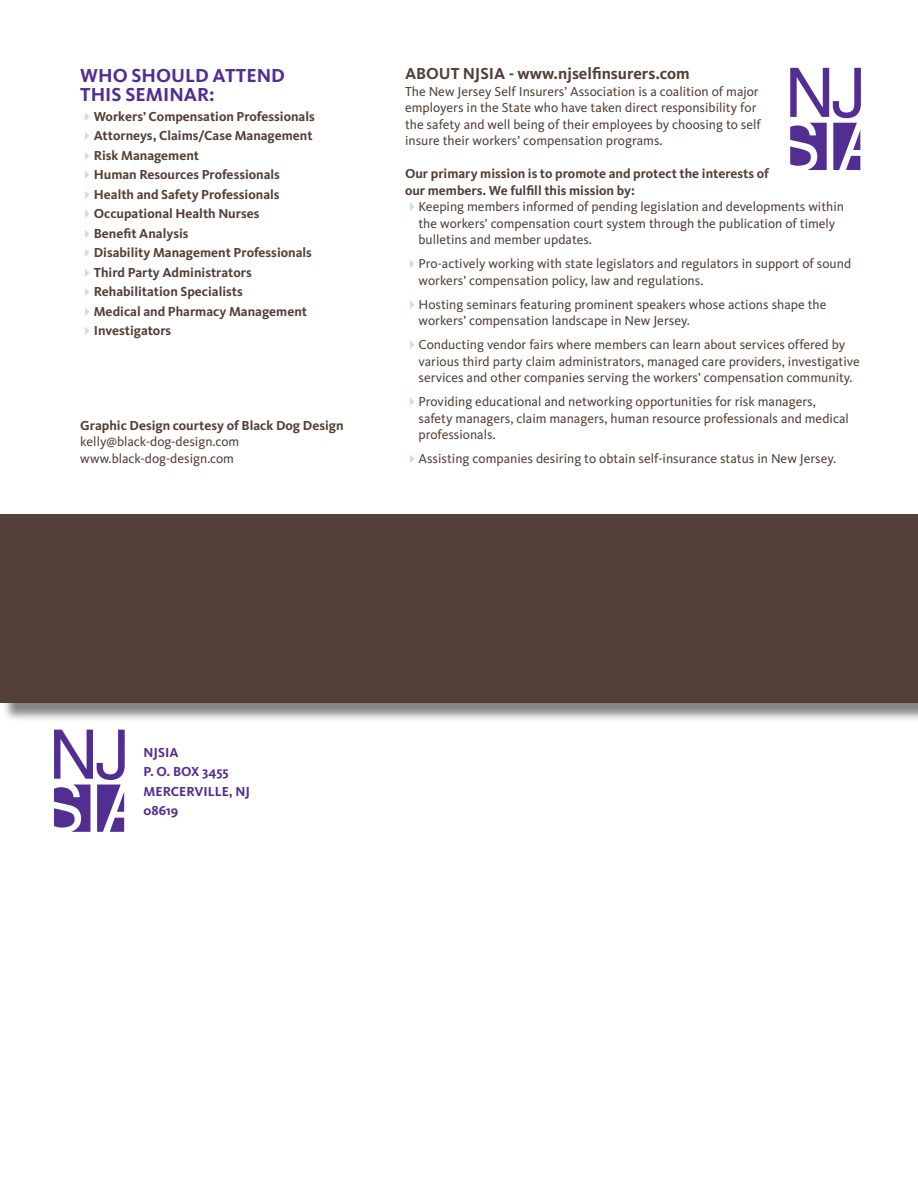
<style>
.page{position:relative;width:918px;height:1188px;background:#fff}
.page>*{position:absolute;margin:0;border:0;box-sizing:border-box;transform-origin:0 0}
.t1{font:700 19.5px/19.5px "Kievit";color:#522e92}
.t2{font:700 16.5px "Kievit";color:#544039}
.t3{font:13.5px/16.5px "Kievit";color:#544039}
.t4{font:700 13.5px/16.5px "Kievit";color:#544039}
.t5{font:700 13.5px/19.5px "Kievit";color:#522e92}
.s1{color:#c0deef}
</style>
<div class="page">
<div style="left:2px;top:516px;width:916px;height:206px;background:#231f20;opacity:.55"></div>
<div style="left:0;top:514px;width:918px;height:189px;background:#544039"></div>
<svg style="left:790px;top:68px;width:71px;height:102px"></svg>
<svg style="left:54px;top:730px;width:71px;height:102px"></svg>
<h1 class="t1" style="left:80px;top:65px;width:206px">WHO SHOULD ATTEND<br>THIS SEMINAR:</h1>
<p class="t4" style="left:80px;top:108px;width:236px"><span class="s1">✔</span>Workers’ Compensation Professionals</p>
<p class="t4" style="left:80px;top:127px;width:234px"><span class="s1">✔</span>Attorneys, Claims/Case Management</p>
<p class="t4" style="left:80px;top:147px;width:120px"><span class="s1">✔</span>Risk Management</p>
<p class="t4" style="left:80px;top:166px;width:201px"><span class="s1">✔</span>Human Resources Professionals</p>
<p class="t4" style="left:80px;top:186px;width:201px"><span class="s1">✔</span>Health and Safety Professionals</p>
<p class="t4" style="left:80px;top:205px;width:181px"><span class="s1">✔</span>Occupational Health Nurses</p>
<p class="t4" style="left:80px;top:225px;width:110px"><span class="s1">✔</span>Benefit Analysis</p>
<p class="t4" style="left:80px;top:244px;width:233px"><span class="s1">✔</span>Disability Management Professionals</p>
<p class="t4" style="left:80px;top:264px;width:173px"><span class="s1">✔</span>Third Party Administrators</p>
<p class="t4" style="left:80px;top:283px;width:164px"><span class="s1">✔</span>Rehabilitation Specialists</p>
<p class="t4" style="left:80px;top:303px;width:228px"><span class="s1">✔</span>Medical and Pharmacy Management</p>
<p class="t4" style="left:80px;top:322px;width:93px"><span class="s1">✔</span>Investigators</p>
<p class="t4" style="left:80px;top:417px;width:265px">Graphic Design courtesy of Black Dog Design</p>
<p class="t3" style="left:80px;top:433px;width:161px">kelly@black-dog-design.com www.black-dog-design.com</p>
<p class="t2" style="left:405px;top:64px;width:286px">ABOUT NJSIA - www.njselfinsurers.com</p>
<p class="t3" style="left:405px;top:83px;width:357px">The New Jersey Self Insurers’ Association is a coalition of major employers in the State who have taken direct responsibility for the safety and well being of their employees by choosing to self insure their workers’ compensation programs.</p>
<p class="t4" style="left:405px;top:165px;width:365px">Our primary mission is to promote and protect the interests of our members. We fulfill this mission by:</p>
<p class="t3" style="left:419px;top:198px;width:427px;text-indent:-14px"><span class="s1">✔</span>Keeping members informed of pending legislation and developments within the workers’ compensation court system through the publication of timely bulletins and member updates.</p>
<p class="t3" style="left:419px;top:255px;width:434px;text-indent:-14px"><span class="s1">✔</span>Pro-actively working with state legislators and regulators in support of sound workers’ compensation policy, law and regulations.</p>
<p class="t3" style="left:419px;top:296px;width:409px;text-indent:-14px"><span class="s1">✔</span>Hosting seminars featuring prominent speakers whose actions shape the workers’ compensation landscape in New Jersey.</p>
<p class="t3" style="left:419px;top:336px;width:443px;text-indent:-14px"><span class="s1">✔</span>Conducting vendor fairs where members can learn about services offered by various third party claim administrators, managed care providers, investigative services and other companies serving the workers’ compensation community.</p>
<p class="t3" style="left:419px;top:393px;width:432px;text-indent:-14px"><span class="s1">✔</span>Providing educational and networking opportunities for risk managers, safety managers, claim managers, human resource professionals and medical professionals.</p>
<p class="t3" style="left:405px;top:450px;width:433px"><span class="s1">✔</span>Assisting companies desiring to obtain self-insurance status in New Jersey.</p>
<p class="t5" style="left:144px;top:742px;width:108px">NJSIA<br>P. O. BOX 3455<br>MERCERVILLE, NJ<br>08619</p>
</div>
